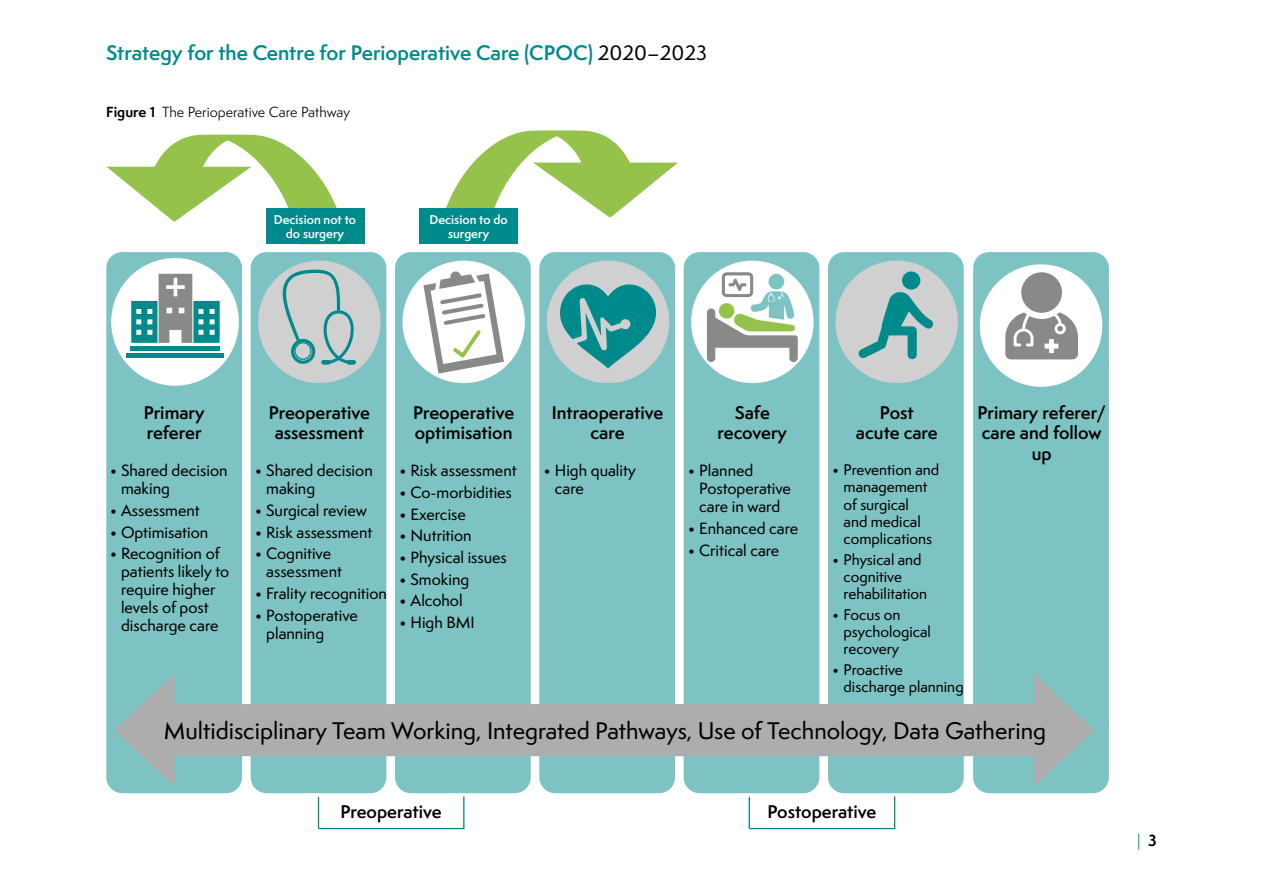
<style>
.page{position:relative;width:1263px;height:893px;background:#fff}
.page>*{position:absolute;margin:0;border:0;box-sizing:border-box;transform-origin:0 0}
.t1{font:500 22.2px "Semplicita Pro";color:#000}
.t2{font:600 19.35px "Semplicita Pro";color:#008a8b}
.t3{font:600 16.95px/20.4px "Semplicita Pro";color:#000;text-align:center}
.t4{font:500 15px/18px "Semplicita Pro";color:#000}
.t5{font:15px "Semplicita Pro";color:#008a8b}
.t6{font:500 14.25px/17.1px "Semplicita Pro";color:#000}
.t7{font:13.5px "Semplicita Pro";color:#000}
.t8{font:600 11.7px/14.1px "Semplicita Pro";color:#fff;text-align:center}
.s1{font-weight:500;color:#000}
.s2{font-weight:700}
.s3{font-weight:700;color:#000}
</style>
<div class="page">
<div style="left:106px;top:252px;width:136px;height:541px;background:#7dc3c4;border-radius:16px"></div>
<div style="left:251px;top:252px;width:135px;height:541px;background:#7dc3c4;border-radius:16px"></div>
<div style="left:395px;top:252px;width:136px;height:541px;background:#7dc3c4;border-radius:16px"></div>
<div style="left:539px;top:252px;width:136px;height:541px;background:#7dc3c4;border-radius:16px"></div>
<div style="left:684px;top:252px;width:135px;height:541px;background:#7dc3c4;border-radius:16px"></div>
<div style="left:828px;top:252px;width:136px;height:541px;background:#7dc3c4;border-radius:16px"></div>
<div style="left:973px;top:252px;width:136px;height:541px;background:#7dc3c4;border-radius:16px"></div>
<div style="left:258px;top:261px;width:123px;height:122px;background:#cfd0cf;border-radius:50%"></div>
<div style="left:402px;top:261px;width:123px;height:122px;background:#fff;border-radius:50%"></div>
<div style="left:547px;top:261px;width:122px;height:122px;background:#cfd0cf;border-radius:50%"></div>
<div style="left:691px;top:261px;width:122px;height:122px;background:#fff;border-radius:50%"></div>
<div style="left:980px;top:264px;width:122px;height:123px;background:#fff;border-radius:50%"></div>
<div style="left:835px;top:261px;width:123px;height:122px;background:#cfd0cf;border-radius:50%"></div>
<div style="left:157px;top:704px;width:895px;height:52px;background:#acadac"></div>
<svg style="left:114px;top:674px;width:60px;height:112px"></svg>
<svg style="left:1034px;top:674px;width:60px;height:112px"></svg>
<svg style="left:106px;top:135px;width:231px;height:87px"></svg>
<svg style="left:446px;top:131px;width:232px;height:87px"></svg>
<div style="left:902px;top:271px;width:18px;height:19px;background:#008a8b;border-radius:50%"></div>
<svg style="left:858px;top:289px;width:76px;height:70px"></svg>
<svg style="left:275px;top:270px;width:81px;height:95px"></svg>
<svg style="left:295px;top:343px;width:16px;height:16px"></svg>
<div style="left:294px;top:342px;width:18px;height:18px;border:1px solid #008a8b;border-radius:50%"></div>
<svg style="left:707px;top:272px;width:91px;height:90px"></svg>
<div style="left:768px;top:274px;width:16px;height:15px;background:#7dc3c4;border-radius:50%"></div>
<div style="left:114px;top:261px;width:122px;height:122px;background:#fff;border-radius:50%"></div>
<div style="left:111px;top:258px;width:128px;height:128px;border:5px solid #fff;border-radius:50%"></div>
<svg style="left:423px;top:271px;width:81px;height:103px"></svg>
<svg style="left:131px;top:274px;width:89px;height:69px"></svg>
<div style="left:127px;top:353px;width:97px;height:5px;background:#008a8b"></div>
<div style="left:131px;top:346px;width:89px;height:5px;background:#008a8b"></div>
<svg style="left:1005px;top:312px;width:73px;height:47px"></svg>
<div style="left:1021px;top:272px;width:41px;height:41px;background:#888a88;border-radius:50%"></div>
<svg style="left:560px;top:273px;width:96px;height:96px"></svg>
<div style="left:265px;top:208px;width:99px;height:36px;background:#008a8b"></div>
<div style="left:419px;top:208px;width:99px;height:36px;background:#008a8b"></div>
<hr style="left:318px;top:797px;width:1px;height:31px;background:#008a8b">
<hr style="left:463px;top:796px;width:1px;height:33px;background:#008a8b">
<hr style="left:318px;top:828px;width:146px;height:1px;background:#008a8b">
<hr style="left:749px;top:797px;width:1px;height:31px;background:#008a8b">
<hr style="left:894px;top:796px;width:1px;height:33px;background:#008a8b">
<hr style="left:749px;top:828px;width:146px;height:1px;background:#008a8b">
<p class="t2" style="left:106px;top:39px;width:602px">Strategy for the Centre for Perioperative Care (CPOC) <span class="s1">2020–2023</span></p>
<p class="t7" style="left:106px;top:102px;width:245px"><span class="s2">Figure 1</span> The Perioperative Care Pathway</p>
<p class="t8" style="left:274px;top:212px;width:84px">Decision not to do surgery</p>
<p class="t8" style="left:429px;top:212px;width:80px">Decision to do surgery</p>
<p class="t3" style="left:144px;top:402px;width:62px;text-align:left">Primary referer</p>
<p class="t4" style="left:121px;top:461px;width:108px;text-indent:-11px">• Shared decision making</p>
<p class="t4" style="left:110px;top:501px;width:91px">• Assessment</p>
<p class="t4" style="left:110px;top:523px;width:100px">• Optimisation</p>
<p class="t4" style="left:121px;top:545px;width:110px;text-indent:-11px">• Recognition of patients likely to require higher levels of post discharge care</p>
<p class="t3" style="left:269px;top:402px;width:103px">Preoperative assessment</p>
<p class="t4" style="left:266px;top:461px;width:108px;text-indent:-11px">• Shared decision making</p>
<p class="t4" style="left:255px;top:501px;width:113px">• Surgical review</p>
<p class="t4" style="left:255px;top:523px;width:119px">• Risk assessment</p>
<p class="t4" style="left:266px;top:545px;width:77px;text-indent:-11px">• Cognitive assessment</p>
<p class="t4" style="left:255px;top:584px;width:133px">• Frality recognition</p>
<p class="t4" style="left:266px;top:606px;width:93px;text-indent:-11px">• Postoperative planning</p>
<p class="t3" style="left:413px;top:402px;width:103px;text-align:left">Preoperative optimisation</p>
<p class="t4" style="left:399px;top:461px;width:119px">• Risk assessment</p>
<p class="t4" style="left:399px;top:483px;width:114px">• Co-morbidities</p>
<p class="t4" style="left:399px;top:505px;width:68px">• Exercise</p>
<p class="t4" style="left:399px;top:527px;width:74px">• Nutrition</p>
<p class="t4" style="left:399px;top:548px;width:109px">• Physical issues</p>
<p class="t4" style="left:399px;top:570px;width:71px">• Smoking</p>
<p class="t4" style="left:399px;top:592px;width:65px">• Alcohol</p>
<p class="t4" style="left:399px;top:613px;width:77px">• High BMI</p>
<p class="t3" style="left:552px;top:402px;width:113px">Intraoperative care</p>
<p class="t4" style="left:555px;top:461px;width:82px;text-indent:-11px">• High quality care</p>
<p class="t3" style="left:718px;top:402px;width:71px">Safe recovery</p>
<p class="t4" style="left:699px;top:461px;width:93px;text-indent:-11px">• Planned<br>Postoperative care in ward</p>
<p class="t4" style="left:688px;top:519px;width:111px">• Enhanced care</p>
<p class="t4" style="left:688px;top:541px;width:93px">• Critical care</p>
<p class="t3" style="left:856px;top:402px;width:83px">Post<br>acute care</p>
<p class="t6" style="left:843px;top:461px;width:97px;text-indent:-11px">• Prevention and management of surgical<br>and medical complications</p>
<p class="t6" style="left:843px;top:551px;width:85px;text-indent:-11px">• Physical and cognitive rehabilitation</p>
<p class="t6" style="left:843px;top:606px;width:89px;text-indent:-11px">• Focus on psychological recovery</p>
<p class="t6" style="left:843px;top:660px;width:122px;text-indent:-11px">• Proactive discharge planning</p>
<p class="t3" style="left:977px;top:402px;width:130px">Primary referer/ care and follow up</p>
<h1 class="t1" style="left:164px;top:715px;width:884px">Multidisciplinary Team Working, Integrated Pathways, Use of Technology, Data Gathering</h1>
<p class="t3" style="left:340px;top:801px;width:103px">Preoperative</p>
<p class="t3" style="left:768px;top:801px;width:110px">Postoperative</p>
<p class="t5" style="left:1137px;top:829px;width:21px">| <span class="s3">3</span></p>
</div>
